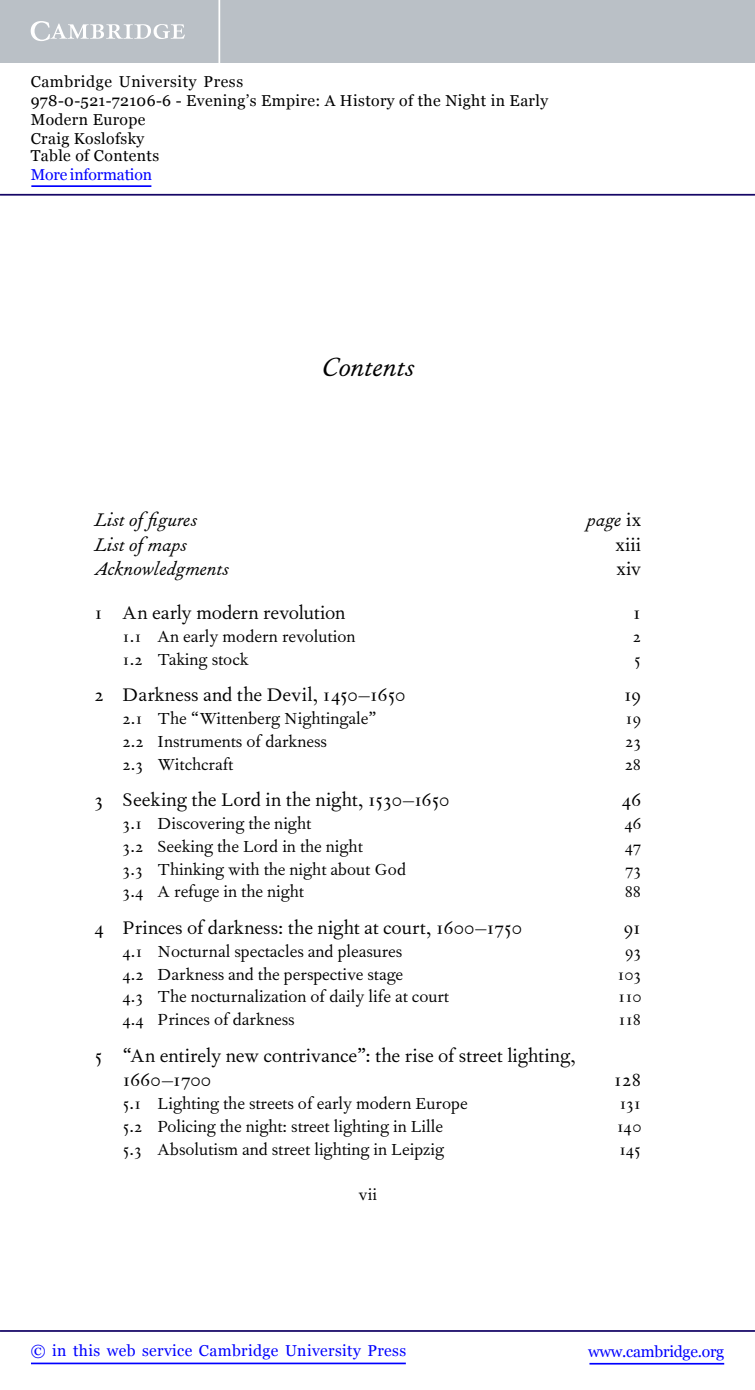
<style>
.page{position:relative;width:755px;height:1390px;background:#fff}
.page>*{position:absolute;margin:0;border:0;box-sizing:border-box;transform-origin:0 0}
.t1{font:italic 31.5px "Fournier MT Std";letter-spacing:-.005em;color:#000}
.t2{font:21.88px/24.5px "Fournier MT Std";color:#000}
.t3{font:italic 21.88px "Fournier MT Std";letter-spacing:-.005em;color:#000}
.t4{font:19.25px "Fournier MT Std";color:#000}
.t5{font:15.75px/18.6px "Georgia";letter-spacing:.025em;color:#000}
.t6{font:15.75px "Georgia";letter-spacing:.025em;color:#00f}
.t7{font:15.75px "Georgia";letter-spacing:-.015em;color:#00f}
.t8{font:15.75px "Georgia";letter-spacing:-.01em;color:#00f}
.s1{font-style:normal}
</style>
<div class="page">
<hr style="left:589px;top:1363px;width:134px;height:1px;background:#00f">
<hr style="left:0;top:1330px;width:754px;height:2px;background:#150666">
<hr style="left:31px;top:1362px;width:374px;height:2px;background:#00f">
<div style="left:0;top:0;width:754px;height:63px;background:#bac0c6"></div>
<svg style="left:31px;top:21px;width:154px;height:20px"></svg>
<hr style="left:218px;top:0;width:2px;height:63px;background:#fff">
<hr style="left:0;top:194px;width:754px;height:2px;background:#150666">
<hr style="left:31px;top:185px;width:120px;height:2px;background:#00f">
<p class="t5" style="left:31px;top:73px;width:518px">Cambridge University Press<br>978-0-521-72106-6 - Evening’s Empire: A History of the Night in Early<br>Modern Europe<br>Craig Koslofsky<br>Table of Contents</p>
<p class="t8" style="left:31px;top:165px;width:123px">More information</p>
<h1 class="t1" style="left:321px;top:355px;width:95px">Contents</h1>
<p class="t3" style="left:94px;top:512px;width:104px">List of figures</p>
<p class="t3" style="left:586px;top:512px;width:56px">page <span class="s1">ix</span></p>
<p class="t3" style="left:94px;top:536px;width:94px">List of maps</p>
<p class="t2" style="left:615px;top:534px;width:27px">xiii</p>
<p class="t3" style="left:94px;top:561px;width:136px">Acknowledgments</p>
<p class="t2" style="left:616px;top:558px;width:26px">xiv</p>
<p class="t2" style="left:94px;top:602px;width:252px">1 An early modern revolution</p>
<p class="t2" style="left:632px;top:602px;width:10px">1</p>
<p class="t4" style="left:122px;top:629px;width:234px">1.1 An early modern revolution</p>
<p class="t4" style="left:632px;top:629px;width:10px">2</p>
<p class="t4" style="left:122px;top:652px;width:128px">1.2 Taking stock</p>
<p class="t4" style="left:633px;top:652px;width:9px">5</p>
<p class="t2" style="left:94px;top:684px;width:312px">2 Darkness and the Devil, 1450–1650</p>
<p class="t2" style="left:623px;top:684px;width:19px">19</p>
<p class="t4" style="left:122px;top:711px;width:256px">2.1 The “Wittenberg Nightingale”</p>
<p class="t4" style="left:625px;top:711px;width:17px">19</p>
<p class="t4" style="left:122px;top:734px;width:206px">2.2 Instruments of darkness</p>
<p class="t4" style="left:624px;top:734px;width:18px">23</p>
<p class="t4" style="left:122px;top:757px;width:112px">2.3 Witchcraft</p>
<p class="t4" style="left:624px;top:757px;width:18px">28</p>
<p class="t2" style="left:94px;top:789px;width:356px">3 Seeking the Lord in the night, 1530–1650</p>
<p class="t2" style="left:621px;top:789px;width:21px">46</p>
<p class="t4" style="left:122px;top:816px;width:190px">3.1 Discovering the night</p>
<p class="t4" style="left:624px;top:816px;width:18px">46</p>
<p class="t4" style="left:122px;top:839px;width:242px">3.2 Seeking the Lord in the night</p>
<p class="t4" style="left:624px;top:839px;width:18px">47</p>
<p class="t4" style="left:122px;top:862px;width:285px">3.3 Thinking with the night about God</p>
<p class="t4" style="left:624px;top:862px;width:18px">73</p>
<p class="t4" style="left:122px;top:885px;width:183px">3.4 A refuge in the night</p>
<p class="t4" style="left:624px;top:885px;width:18px">88</p>
<p class="t2" style="left:94px;top:917px;width:428px">4 Princes of darkness: the night at court, 1600–1750</p>
<p class="t2" style="left:623px;top:917px;width:19px">91</p>
<p class="t4" style="left:122px;top:944px;width:281px">4.1 Nocturnal spectacles and pleasures</p>
<p class="t4" style="left:624px;top:944px;width:18px">93</p>
<p class="t4" style="left:122px;top:967px;width:282px">4.2 Darkness and the perspective stage</p>
<p class="t4" style="left:617px;top:967px;width:25px">103</p>
<p class="t4" style="left:122px;top:990px;width:328px">4.3 The nocturnalization of daily life at court</p>
<p class="t4" style="left:617px;top:990px;width:24px">110</p>
<p class="t4" style="left:122px;top:1012px;width:173px">4.4 Princes of darkness</p>
<p class="t4" style="left:618px;top:1012px;width:24px">118</p>
<p class="t2" style="left:122px;top:1045px;width:454px;text-indent:-28px">5 “An entirely new contrivance”: the rise of street lighting,<br>1660–1700</p>
<p class="t2" style="left:613px;top:1069px;width:29px">128</p>
<p class="t4" style="left:122px;top:1096px;width:346px">5.1 Lighting the streets of early modern Europe</p>
<p class="t4" style="left:619px;top:1096px;width:23px">131</p>
<p class="t4" style="left:122px;top:1119px;width:322px">5.2 Policing the night: street lighting in Lille</p>
<p class="t4" style="left:616px;top:1119px;width:26px">140</p>
<p class="t4" style="left:122px;top:1142px;width:323px">5.3 Absolutism and street lighting in Leipzig</p>
<p class="t4" style="left:618px;top:1142px;width:24px">145</p>
<p class="t4" style="left:358px;top:1187px;width:20px">vii</p>
<p class="t6" style="left:31px;top:1341px;width:376px">© in this web service Cambridge University Press</p>
<p class="t7" style="left:588px;top:1341px;width:137px">www.cambridge.org</p>
</div>
